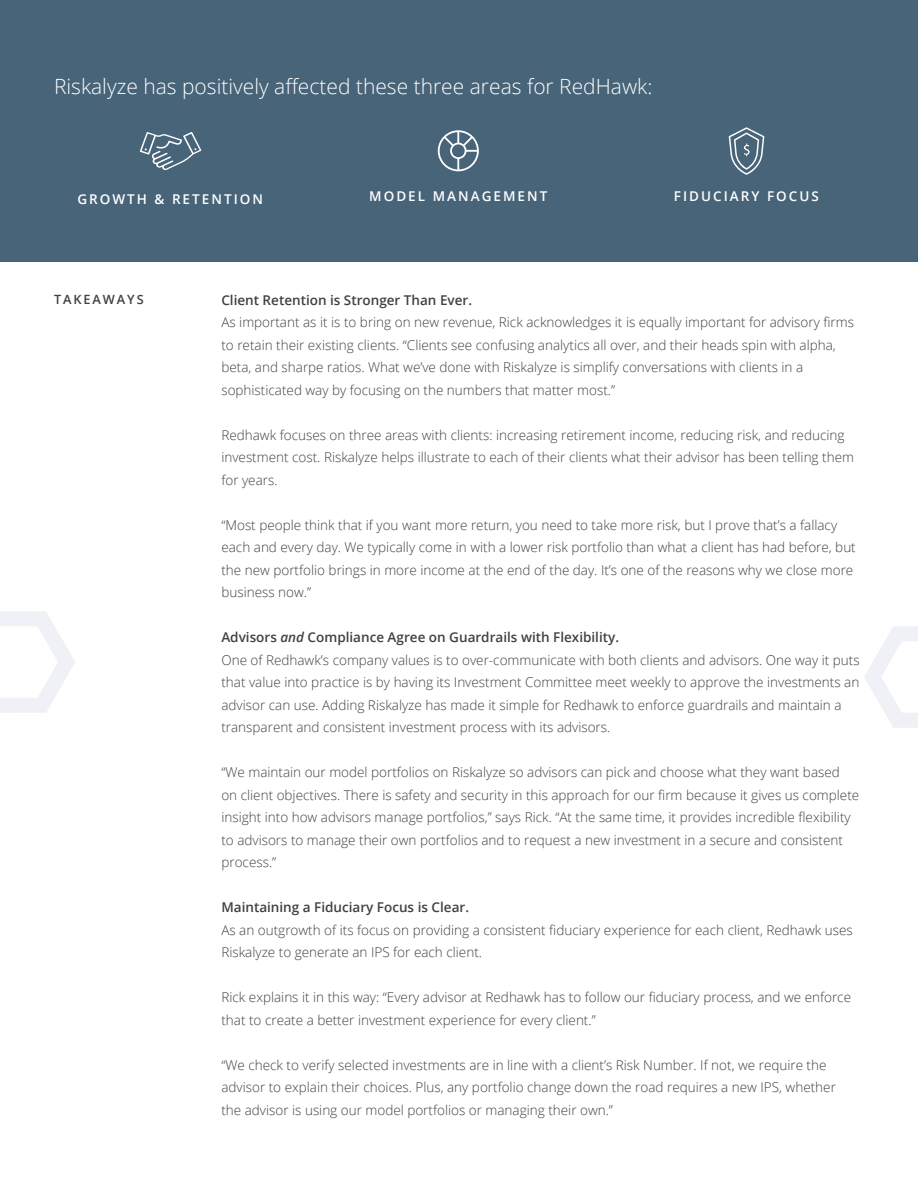
<style>
.page{position:relative;width:918px;height:1188px;background:#fff}
.page>*{position:absolute;margin:0;border:0;box-sizing:border-box;transform-origin:0 0}
.t1{font:300 21px "Open Sans";color:#fff}
.t2{font:300 13.5px/22.5px "Open Sans";color:#414042}
.t3{font:600 13.5px "Open Sans";color:#414042}
.t4{font:600 13.5px "Open Sans";letter-spacing:.15em;color:#fff}
.t5{font:600 12.75px "Open Sans";letter-spacing:.15em;color:#414042}
.s1{font-weight:600}
.s2{font-weight:600;font-style:italic}
</style>
<div class="page">
<div style="left:0;top:0;width:918px;height:261px;background:#476478"></div>
<svg style="left:0;top:611px;width:75px;height:102px"></svg>
<svg style="left:864px;top:626px;width:54px;height:102px"></svg>
<svg style="left:140px;top:132px;width:61px;height:38px"></svg>
<svg style="left:729px;top:127px;width:36px;height:48px"></svg>
<svg style="left:438px;top:130px;width:41px;height:41px"></svg>
<h1 class="t1" style="left:54px;top:72px;width:600px">Riskalyze has positively affected these three areas for RedHawk:</h1>
<p class="t4" style="left:77px;top:190px;width:187px">GROWTH &amp; RETENTION</p>
<p class="t4" style="left:369px;top:187px;width:180px">MODEL MANAGEMENT</p>
<p class="t4" style="left:674px;top:187px;width:147px">FIDUCIARY FOCUS</p>
<p class="t5" style="left:54px;top:291px;width:91px">TAKEAWAYS</p>
<p class="t3" style="left:221px;top:291px;width:252px">Client Retention is Stronger Than Ever.</p>
<p class="t2" style="left:221px;top:311px;width:634px">As important as it is to bring on new revenue, Rick acknowledges it is equally important for advisory firms to retain their existing clients. “Clients see confusing analytics all over, and their heads spin with alpha, beta, and sharpe ratios. What we’ve done with Riskalyze is simplify conversations with clients in a sophisticated way by focusing on the numbers that matter most.”</p>
<p class="t2" style="left:221px;top:423px;width:634px">Redhawk focuses on three areas with clients: increasing retirement income, reducing risk, and reducing investment cost. Riskalyze helps illustrate to each of their clients what their advisor has been telling them for years.</p>
<p class="t2" style="left:221px;top:513px;width:636px">“Most people think that if you want more return, you need to take more risk, but I prove that’s a fallacy each and every day. We typically come in with a lower risk portfolio than what a client has had before, but the new portfolio brings in more income at the end of the day. It’s one of the reasons why we close more business now.”</p>
<p class="t2" style="left:221px;top:626px;width:640px"><span class="s1">Advisors</span> <span class="s2">and</span> <span class="s1">Compliance Agree on Guardrails with Flexibility.<br></span>One of Redhawk’s company values is to over-communicate with both clients and advisors. One way it puts that value into practice is by having its Investment Committee meet weekly to approve the investments an advisor can use. Adding Riskalyze has made it simple for Redhawk to enforce guardrails and maintain a transparent and consistent investment process with its advisors.</p>
<p class="t2" style="left:221px;top:761px;width:639px">“We maintain our model portfolios on Riskalyze so advisors can pick and choose what they want based<br>on client objectives. There is safety and security in this approach for our firm because it gives us complete insight into how advisors manage portfolios,” says Rick. “At the same time, it provides incredible flexibility to advisors to manage their own portfolios and to request a new investment in a secure and consistent process.”</p>
<p class="t3" style="left:221px;top:898px;width:249px">Maintaining a Fiduciary Focus is Clear.</p>
<p class="t2" style="left:221px;top:918px;width:633px">As an outgrowth of its focus on providing a consistent fiduciary experience for each client, Redhawk uses<br>Riskalyze to generate an IPS for each client.</p>
<p class="t2" style="left:221px;top:986px;width:631px">Rick explains it in this way: “Every advisor at Redhawk has to follow our fiduciary process, and we enforce that to create a better investment experience for every client.”</p>
<p class="t2" style="left:221px;top:1053px;width:616px">“We check to verify selected investments are in line with a client’s Risk Number. If not, we require the advisor to explain their choices. Plus, any portfolio change down the road requires a new IPS, whether the advisor is using our model portfolios or managing their own.”</p>
</div>
